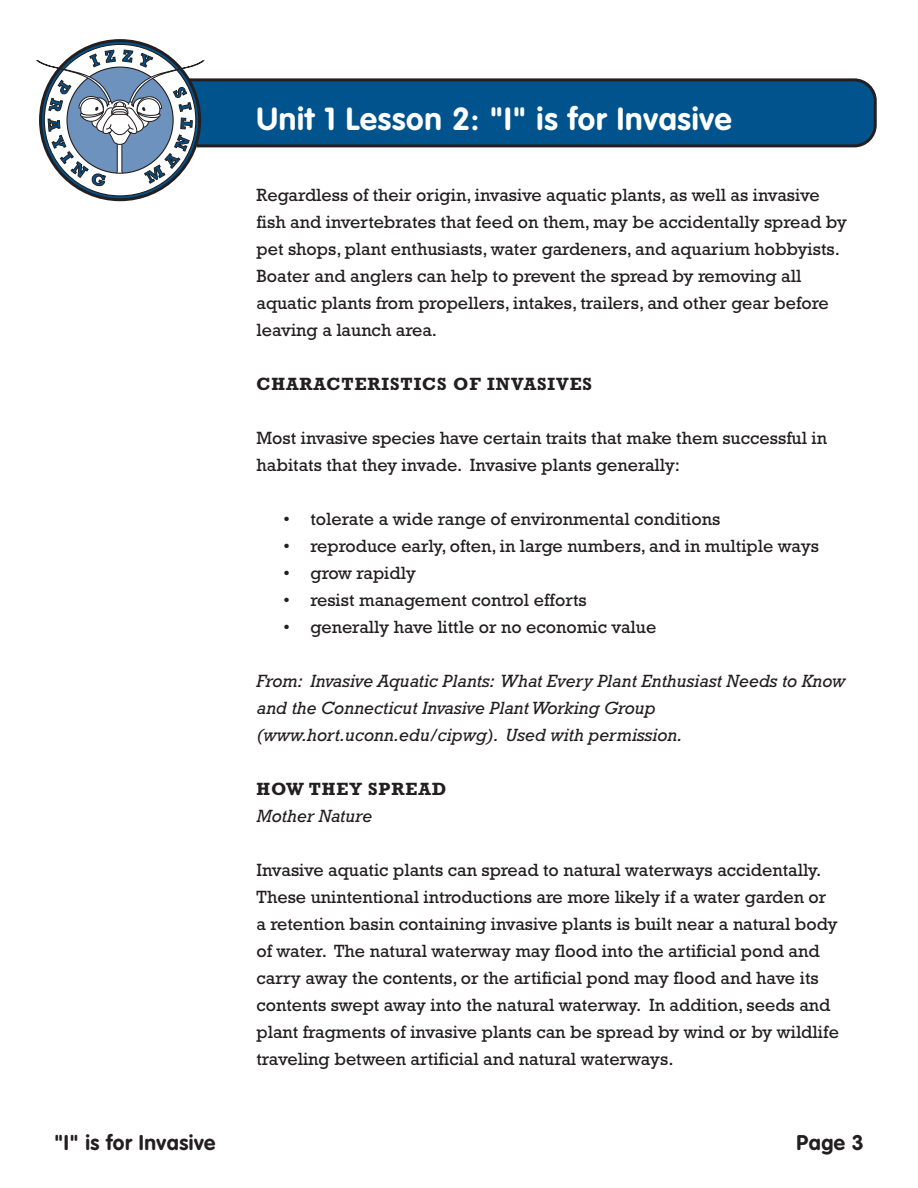
<style>
.page{position:relative;width:918px;height:1188px;background:#fff}
.page>*{position:absolute;margin:0;border:0;box-sizing:border-box;transform-origin:0 0}
.t1{font:700 31.5px "VAG Rounded";letter-spacing:.025em;color:#fff}
.t2{font:700 21px "VAG Rounded";letter-spacing:.025em;color:#231f20}
.t3{font:18px/27px "Rockwell";color:#231f20}
.t4{font:italic 18px/27px "Rockwell";color:#231f20}
.t5{font:700 18px "Rockwell";letter-spacing:.05em;color:#231f20}
</style>
<div class="page">
<svg style="left:205px;top:78px;width:672px;height:70px;background:#085185"></svg>
<svg style="left:36px;top:39px;width:169px;height:163px"></svg>
<p class="t2" style="left:54px;top:1130px;width:163px">"I" is for Invasive</p>
<h1 class="t1" style="left:256px;top:101px;width:477px">Unit 1 Lesson 2: "I" is for Invasive</h1>
<p class="t3" style="left:256px;top:182px;width:592px">Regardless of their origin, invasive aquatic plants, as well as invasive fish and invertebrates that feed on them, may be accidentally spread by pet shops, plant enthusiasts, water gardeners, and aquarium hobbyists.<br>Boater and anglers can help to prevent the spread by removing all aquatic plants from propellers, intakes, trailers, and other gear before leaving a launch area.</p>
<p class="t5" style="left:256px;top:374px;width:337px">CHARACTERISTICS OF INVASIVES</p>
<p class="t3" style="left:256px;top:425px;width:572px">Most invasive species have certain traits that make them successful in habitats that they invade. Invasive plants generally:</p>
<p class="t3" style="left:284px;top:506px;width:438px">• tolerate a wide range of environmental conditions</p>
<p class="t3" style="left:284px;top:533px;width:537px">• reproduce early, often, in large numbers, and in multiple ways</p>
<p class="t3" style="left:284px;top:560px;width:134px">• grow rapidly</p>
<p class="t3" style="left:284px;top:587px;width:305px">• resist management control efforts</p>
<p class="t3" style="left:284px;top:614px;width:374px">• generally have little or no economic value</p>
<p class="t4" style="left:256px;top:668px;width:590px">From: Invasive Aquatic Plants: What Every Plant Enthusiast Needs to Know and the Connecticut Invasive Plant Working Group (www.hort.uconn.edu/cipwg). Used with permission.</p>
<p class="t5" style="left:256px;top:779px;width:191px">HOW THEY SPREAD</p>
<p class="t4" style="left:256px;top:803px;width:117px">Mother Nature</p>
<p class="t3" style="left:256px;top:857px;width:584px">Invasive aquatic plants can spread to natural waterways accidentally.<br>These unintentional introductions are more likely if a water garden or a retention basin containing invasive plants is built near a natural body of water. The natural waterway may flood into the artificial pond and carry away the contents, or the artificial pond may flood and have its contents swept away into the natural waterway. In addition, seeds and plant fragments of invasive plants can be spread by wind or by wildlife traveling between artificial and natural waterways.</p>
<p class="t2" style="left:797px;top:1130px;width:69px">Page 3</p>
</div>
